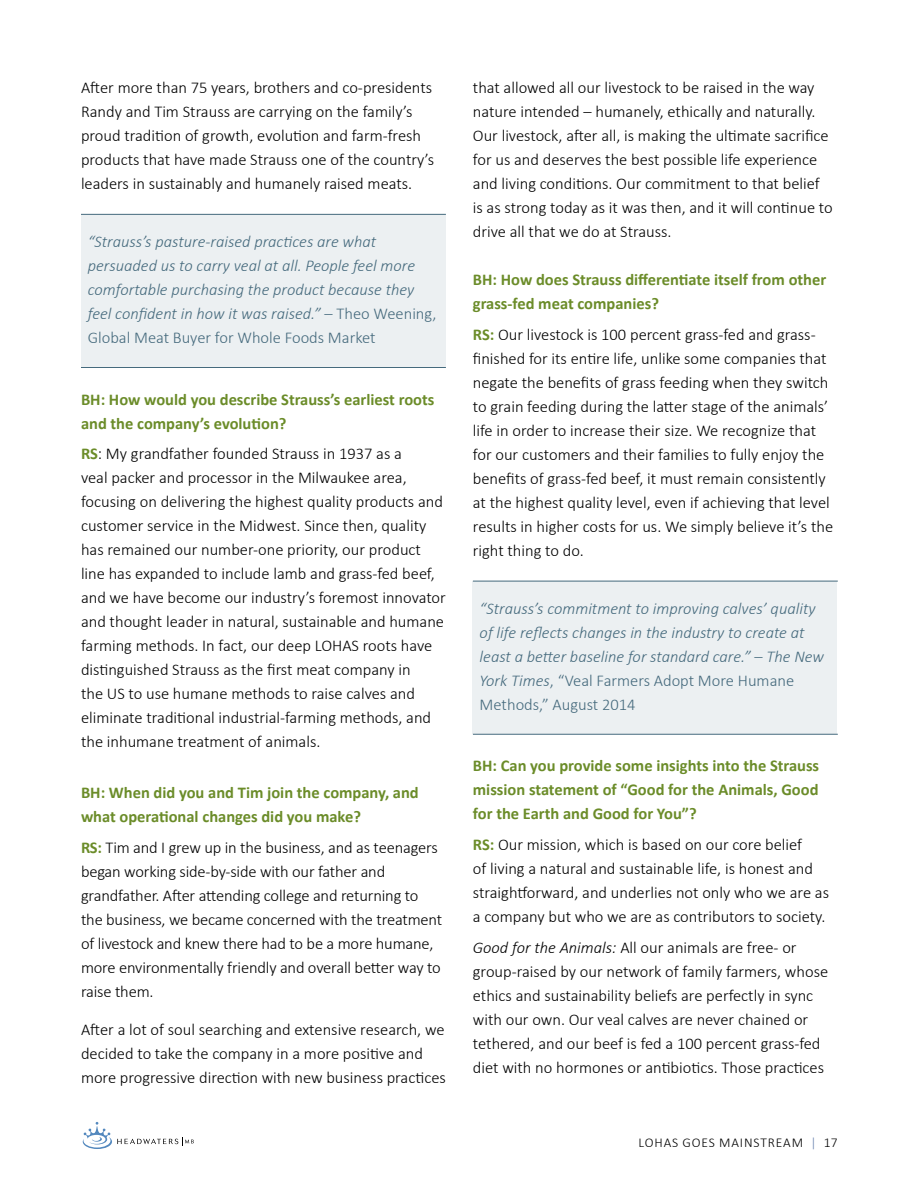
<style>
.page{position:relative;width:918px;height:1188px;background:#fff}
.page>*{position:absolute;margin:0;border:0;box-sizing:border-box;transform-origin:0 0}
.t1{font:300 16.5px/24px "Calibri";color:#000}
.QuoteRuleAbove{font:italic 300 16.5px/24px "Calibri";color:#456a7d}
.t2{font:700 16.5px/24px "Calibri";color:#6b8c29}
.t3{font:300 13.5px "Calibri";letter-spacing:.065em;color:#000}
.s1{font-style:normal}
.s2{font-weight:700;color:#6b8c29}
.s3{font-style:italic}
.s4{color:#6982af}
</style>
<div class="page">
<hr style="left:81px;top:367px;width:365px;height:1px;background:#456a7d">
<hr style="left:473px;top:581px;width:365px;height:1px;background:#456a7d">
<hr style="left:473px;top:734px;width:365px;height:1px;background:#456a7d">
<div style="left:81px;top:214px;width:365px;height:153px;background:#ecf0f2"></div>
<div style="left:472px;top:581px;width:365px;height:153px;background:#ecf0f2"></div>
<svg style="left:83px;top:1122px;width:111px;height:27px"></svg>
<p class="t1" style="left:81px;top:75px;width:355px">After more than 75 years, brothers and co-presidents Randy and Tim Strauss are carrying on the family’s proud tradition of growth, evolution and farm-fresh products that have made Strauss one of the country’s leaders in sustainably and humanely raised meats.</p>
<p class="QuoteRuleAbove" style="left:88px;top:229px;width:350px">“Strauss’s pasture-raised practices are what persuaded us to carry veal at all. People feel more comfortable purchasing the product because they feel confident in how it was raised.” <span class="s1">– Theo Weening, Global Meat Buyer for Whole Foods Market</span></p>
<p class="t2" style="left:81px;top:387px;width:355px">BH: How would you describe Strauss’s earliest roots and the company’s evolution?</p>
<p class="t1" style="left:81px;top:441px;width:366px"><span class="s2">RS</span>: My grandfather founded Strauss in 1937 as a<br>veal packer and processor in the Milwaukee area, focusing on delivering the highest quality products and customer service in the Midwest. Since then, quality has remained our number-one priority, our product line has expanded to include lamb and grass-fed beef, and we have become our industry’s foremost innovator and thought leader in natural, sustainable and humane farming methods. In fact, our deep LOHAS roots have distinguished Strauss as the first meat company in<br>the US to use humane methods to raise calves and eliminate traditional industrial-farming methods, and the inhumane treatment of animals.</p>
<p class="t2" style="left:81px;top:781px;width:339px">BH: When did you and Tim join the company, and what operational changes did you make?</p>
<p class="t1" style="left:81px;top:835px;width:363px"><span class="s2">RS:</span> Tim and I grew up in the business, and as teenagers began working side-by-side with our father and grandfather. After attending college and returning to the business, we became concerned with the treatment of livestock and knew there had to be a more humane, more environmentally friendly and overall better way to raise them.</p>
<p class="t1" style="left:81px;top:1016px;width:366px">After a lot of soul searching and extensive research, we decided to take the company in a more positive and more progressive direction with new business practices</p>
<p class="t1" style="left:473px;top:75px;width:361px">that allowed all our livestock to be raised in the way nature intended – humanely, ethically and naturally.<br>Our livestock, after all, is making the ultimate sacrifice for us and deserves the best possible life experience and living conditions. Our commitment to that belief is as strong today as it was then, and it will continue to drive all that we do at Strauss.</p>
<p class="t2" style="left:473px;top:268px;width:355px">BH: How does Strauss differentiate itself from other grass-fed meat companies?</p>
<p class="t1" style="left:473px;top:322px;width:362px"><span class="s2">RS:</span> Our livestock is 100 percent grass-fed and grass&shy;finished for its entire life, unlike some companies that negate the benefits of grass feeding when they switch to grain feeding during the latter stage of the animals’ life in order to increase their size. We recognize that for our customers and their families to fully enjoy the benefits of grass-fed beef, it must remain consistently at the highest quality level, even if achieving that level results in higher costs for us. We simply believe it’s the right thing to do.</p>
<p class="QuoteRuleAbove" style="left:480px;top:596px;width:346px">“Strauss’s commitment to improving calves’ quality of life reflects changes in the industry to create at least a better baseline for standard care.” <span class="s1">–</span> The New York Times<span class="s1">, “Veal Farmers Adopt More Humane Methods,” August 2014</span></p>
<p class="t2" style="left:473px;top:754px;width:348px;text-align:justify">BH: Can you provide some insights into the Strauss mission statement of “Good for the Animals, Good for the Earth and Good for You”?</p>
<p class="t1" style="left:473px;top:832px;width:358px"><span class="s2">RS:</span> Our mission, which is based on our core belief<br>of living a natural and sustainable life, is honest and straightforward, and underlies not only who we are as a company but who we are as contributors to society.</p>
<p class="t1" style="left:473px;top:935px;width:357px"><span class="s3">Good for the Animals:</span> All our animals are free- or group-raised by our network of family farmers, whose ethics and sustainability beliefs are perfectly in sync with our own. Our veal calves are never chained or tethered, and our beef is fed a 100 percent grass-fed diet with no hormones or antibiotics. Those practices</p>
<p class="t3" style="left:639px;top:1134px;width:201px">LOHAS GOES MAINSTREAM <span class="s4">|</span> 17</p>
</div>
